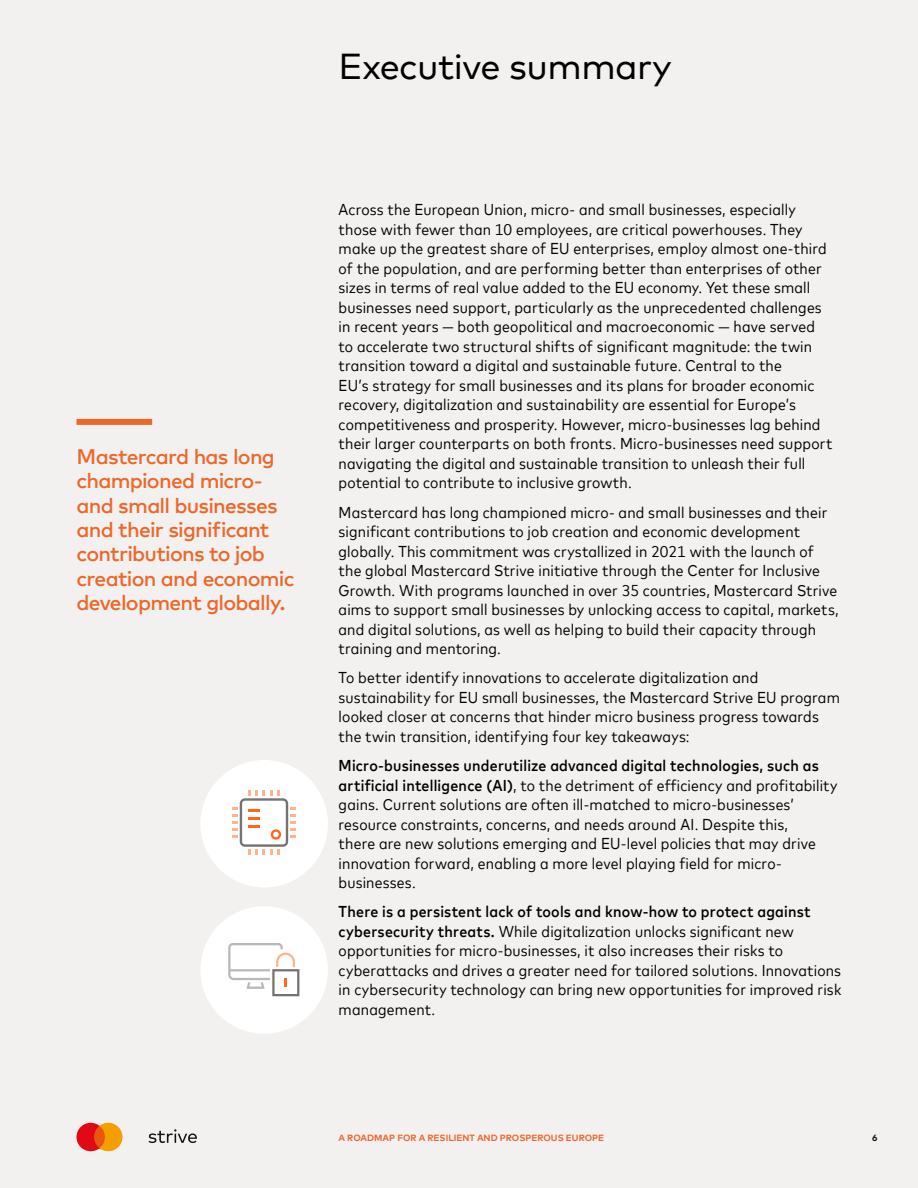
<style>
.page{position:relative;width:918px;height:1188px;background:#f2f1ef}
.page>*{position:absolute;margin:0;border:0;box-sizing:border-box;transform-origin:0 0}
.t1{font:36px "Mark Offc For MC";letter-spacing:-.015em;color:#000}
.B0___aside{font:500 21px/24.3px "Mark Offc For MC";letter-spacing:-.035em;color:#ec672a}
.B1{font:15.75px/19.5px "Mark For MC Nrw";letter-spacing:.01em;color:#000}
.t2{font:700 9px "Mark Offc For MC";color:#ec672a}
.t3{font:700 9px "Mark Offc For MC";color:#141413}
.s1{font-weight:500}
</style>
<div class="page">
<div style="left:200px;top:760px;width:128px;height:128px;background:#fff;border-radius:50%"></div>
<svg style="left:232px;top:791px;width:64px;height:63px"></svg>
<div style="left:200px;top:906px;width:128px;height:128px;background:#fff;border-radius:50%"></div>
<svg style="left:228px;top:943px;width:71px;height:53px"></svg>
<div style="left:77px;top:419px;width:75px;height:6px;background:#ec672a"></div>
<svg style="left:149px;top:1129px;width:48px;height:14px"></svg>
<svg style="left:77px;top:1123px;width:46px;height:28px"></svg>
<h1 class="t1" style="left:339px;top:39px;width:335px">Executive summary</h1>
<p class="B0___aside" style="left:77px;top:443px;width:219px">Mastercard has long championed micro&shy;and small businesses and their significant contributions to job creation and economic development globally.</p>
<p class="B1" style="left:339px;top:199px;width:495px">Across the European Union, micro- and small businesses, especially those with fewer than 10 employees, are critical powerhouses. They make up the greatest share of EU enterprises, employ almost one-third of the population, and are performing better than enterprises of other sizes in terms of real value added to the EU economy. Yet these small businesses need support, particularly as the unprecedented challenges in recent years — both geopolitical and macroeconomic — have served to accelerate two structural shifts of significant magnitude: the twin transition toward a digital and sustainable future. Central to the<br>EU’s strategy for small businesses and its plans for broader economic recovery, digitalization and sustainability are essential for Europe’s competitiveness and prosperity. However, micro-businesses lag behind their larger counterparts on both fronts. Micro-businesses need support navigating the digital and sustainable transition to unleash their full potential to contribute to inclusive growth.</p>
<p class="B1" style="left:339px;top:501px;width:502px">Mastercard has long championed micro- and small businesses and their significant contributions to job creation and economic development globally. This commitment was crystallized in 2021 with the launch of the global Mastercard Strive initiative through the Center for Inclusive Growth. With programs launched in over 35 countries, Mastercard Strive aims to support small businesses by unlocking access to capital, markets, and digital solutions, as well as helping to build their capacity through training and mentoring.</p>
<p class="B1" style="left:339px;top:667px;width:503px">To better identify innovations to accelerate digitalization and sustainability for EU small businesses, the Mastercard Strive EU program looked closer at concerns that hinder micro business progress towards the twin transition, identifying four key takeaways:</p>
<p class="B1" style="left:339px;top:754px;width:500px"><span class="s1">Micro-businesses underutilize advanced digital technologies, such as artificial intelligence (AI)</span>, to the detriment of efficiency and profitability gains. Current solutions are often ill-matched to micro-businesses’ resource constraints, concerns, and needs around AI. Despite this,<br>there are new solutions emerging and EU-level policies that may drive innovation forward, enabling a more level playing field for micro&shy;businesses.</p>
<p class="B1" style="left:339px;top:901px;width:504px"><span class="s1">There is a persistent lack of tools and know-how to protect against cybersecurity threats.</span> While digitalization unlocks significant new opportunities for micro-businesses, it also increases their risks to cyberattacks and drives a greater need for tailored solutions. Innovations in cybersecurity technology can bring new opportunities for improved risk management.</p>
<p class="t2" style="left:339px;top:1131px;width:17px">A ROA</p>
<p class="t2" style="left:367px;top:1131px;width:172px">DMAP FOR A RESILIENT AN D PROSPERO</p>
<p class="t2" style="left:551px;top:1131px;width:53px">US EUROPE</p>
<p class="t3" style="left:872px;top:1131px;width:7px">6</p>
</div>
